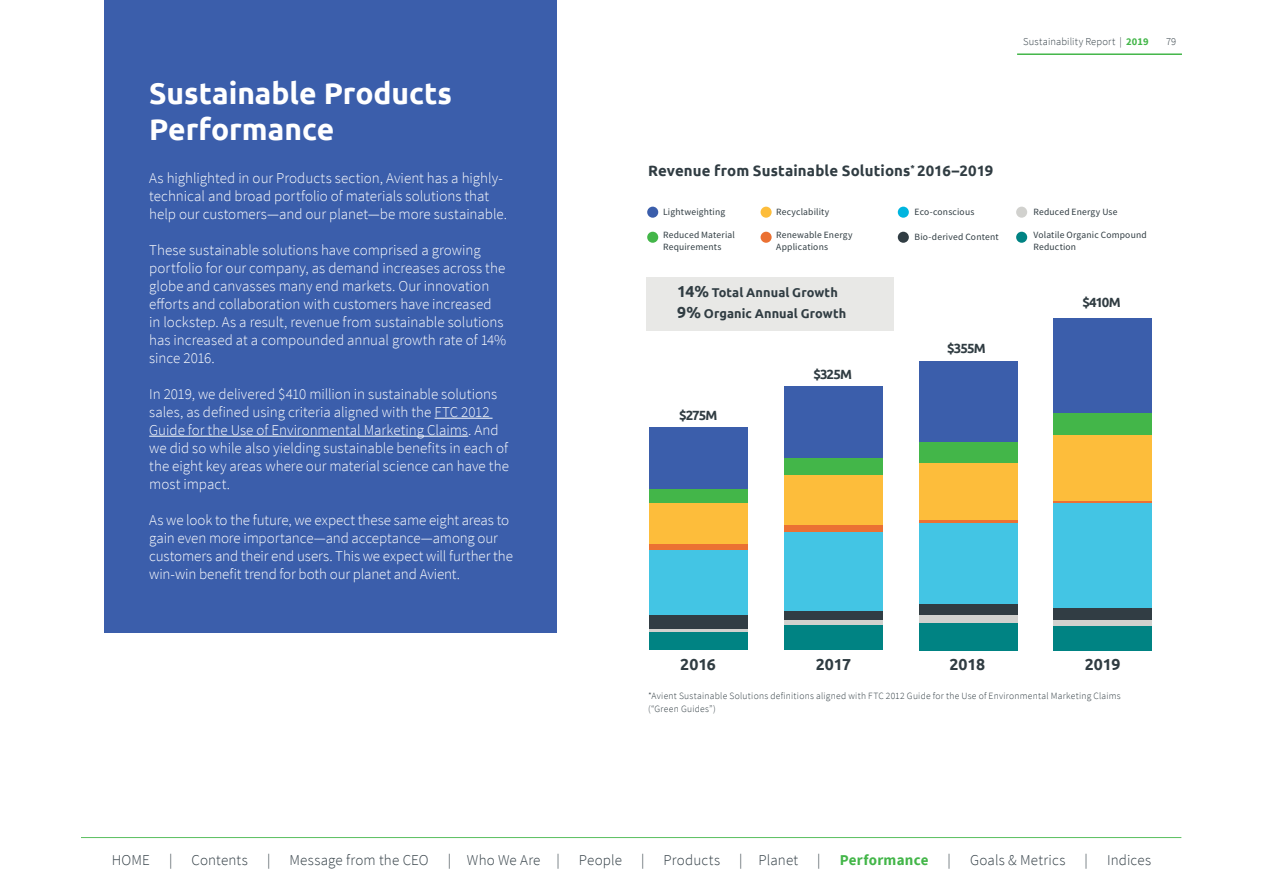
<style>
.page{position:relative;width:1263px;height:893px;background:#fff}
.page>*{position:absolute;margin:0;border:0;box-sizing:border-box;transform-origin:0 0}
.Heading{font:700 30px/36px "Ubuntu";color:#fff}
._2016_chart_info_yea{font:700 15.9px "Ubuntu";letter-spacing:-.01em;color:#303c42}
.main_copy{font:300 15px/18px "Source Sans Pro";color:#fff}
.t1{font:300 15px "Source Sans Pro";letter-spacing:.01em;color:#313d44}
.chart_heading{font:700 15px "Ubuntu";letter-spacing:.01em;color:#303c42}
.t2{font:700 15px "Source Sans Pro";letter-spacing:.015em;color:#43b649}
._2016_chart_info_yea-2{font:700 13.35px "Ubuntu";letter-spacing:-.075em;color:#303c42}
.chart_labels{font:700 12.75px "Ubuntu";letter-spacing:.005em;color:#303c42}
.t3{font:300 10.5px "Source Sans Pro";letter-spacing:.015em;color:#313d44}
.chart_info_2019_bold{font:9.6px "Source Sans Variable";letter-spacing:.04em;color:#303c42}
.chart_footer_2019{font:300 9.6px/12.8px "Source Sans Pro";letter-spacing:.025em;color:#303c42}
.s1{font-weight:700;color:#43b649}
.s2{font-size:15.9px}
</style>
<div class="page">
<div style="left:647px;top:207px;width:11px;height:11px;background:#3b5eab;border-radius:50%"></div>
<div style="left:647px;top:232px;width:11px;height:11px;background:#43b649;border-radius:50%"></div>
<div style="left:760px;top:207px;width:12px;height:11px;background:#fdbd3b;border-radius:50%"></div>
<div style="left:760px;top:232px;width:12px;height:11px;background:#eb7133;border-radius:50%"></div>
<div style="left:1016px;top:207px;width:11px;height:11px;background:#d1d1ce;border-radius:50%"></div>
<div style="left:1016px;top:232px;width:11px;height:11px;background:#008383;border-radius:50%"></div>
<div style="left:898px;top:207px;width:11px;height:11px;background:#00b5df;border-radius:50%"></div>
<div style="left:898px;top:232px;width:11px;height:11px;background:#313d44;border-radius:50%"></div>
<div style="left:1053px;top:620px;width:98px;height:6px;background:#d1d1ce"></div>
<div style="left:1053px;top:319px;width:98px;height:94px;background:#3b5eab"></div>
<div style="left:1053px;top:413px;width:98px;height:23px;background:#43b649"></div>
<div style="left:1053px;top:435px;width:98px;height:66px;background:#fdbd3b"></div>
<hr style="left:1053px;top:501px;width:98px;height:2px;background:#eb7133">
<div style="left:1053px;top:503px;width:98px;height:105px;background:#43c5e4"></div>
<div style="left:1053px;top:626px;width:98px;height:24px;background:#008383"></div>
<div style="left:1053px;top:608px;width:98px;height:12px;background:#313d44"></div>
<div style="left:649px;top:427px;width:99px;height:63px;background:#3b5eab"></div>
<div style="left:649px;top:490px;width:99px;height:13px;background:#43b649"></div>
<div style="left:649px;top:503px;width:99px;height:41px;background:#fdbd3b"></div>
<div style="left:649px;top:544px;width:99px;height:6px;background:#eb7133"></div>
<div style="left:649px;top:550px;width:99px;height:66px;background:#43c5e4"></div>
<svg style="left:649px;top:628px;width:99px;height:4px"></svg>
<div style="left:649px;top:632px;width:99px;height:18px;background:#008383"></div>
<div style="left:649px;top:615px;width:99px;height:13px;background:#313d44"></div>
<div style="left:784px;top:386px;width:98px;height:72px;background:#3b5eab"></div>
<div style="left:784px;top:458px;width:98px;height:17px;background:#43b649"></div>
<div style="left:784px;top:475px;width:98px;height:51px;background:#fdbd3b"></div>
<div style="left:784px;top:526px;width:98px;height:6px;background:#eb7133"></div>
<div style="left:784px;top:532px;width:98px;height:79px;background:#43c5e4"></div>
<div style="left:784px;top:619px;width:98px;height:7px;background:#d1d1ce"></div>
<div style="left:784px;top:625px;width:98px;height:25px;background:#008383"></div>
<div style="left:784px;top:611px;width:98px;height:8px;background:#313d44"></div>
<div style="left:919px;top:361px;width:98px;height:81px;background:#3b5eab"></div>
<div style="left:919px;top:442px;width:98px;height:21px;background:#43b649"></div>
<div style="left:919px;top:463px;width:98px;height:59px;background:#fdbd3b"></div>
<hr style="left:919px;top:520px;width:98px;height:3px;background:#eb7133">
<div style="left:919px;top:523px;width:98px;height:82px;background:#43c5e4"></div>
<div style="left:919px;top:614px;width:98px;height:9px;background:#d1d1ce"></div>
<div style="left:919px;top:623px;width:98px;height:27px;background:#008383"></div>
<div style="left:919px;top:604px;width:98px;height:10px;background:#303c42"></div>
<div style="left:647px;top:277px;width:247px;height:54px;background:#e8e8e6"></div>
<div style="left:104px;top:0;width:453px;height:632px;background:#3b5eab"></div>
<hr style="left:434px;top:418px;width:58px;height:1px;background:#fff">
<hr style="left:149px;top:436px;width:319px;height:1px;background:#fff">
<hr style="left:81px;top:837px;width:1100px;height:1px;background:#43b649">
<hr style="left:1017px;top:53px;width:165px;height:2px;background:#43b649">
<p class="Heading" style="left:149px;top:75px;width:304px">Sustainable Products<br>Performance</p>
<p class="main_copy" style="left:149px;top:169px;width:359px">As highlighted in our Products section, Avient has a highly&shy;technical and broad portfolio of materials solutions that help our customers—and our planet—be more sustainable.</p>
<p class="main_copy" style="left:149px;top:241px;width:359px">These sustainable solutions have comprised a growing portfolio for our company, as demand increases across the globe and canvasses many end markets. Our innovation efforts and collaboration with customers have increased in lockstep. As a result, revenue from sustainable solutions has increased at a compounded annual growth rate of 14% since 2016.</p>
<p class="main_copy" style="left:149px;top:385px;width:361px">In 2019, we delivered $410 million in sustainable solutions sales, as defined using criteria aligned with the FTC 2012<br>Guide for the Use of Environmental Marketing Claims. And we did so while also yielding sustainable benefits in each of the eight key areas where our material science can have the most impact.</p>
<p class="main_copy" style="left:149px;top:511px;width:365px">As we look to the future, we expect these same eight areas to gain even more importance—and acceptance—among our customers and their end users. This we expect will further the win-win benefit trend for both our planet and Avient.</p>
<p class="t3" style="left:1023px;top:36px;width:127px">Sustainability Report | <span class="s1">2019</span></p>
<p class="t3" style="left:1166px;top:36px;width:12px">79</p>
<p class="chart_heading" style="left:648px;top:162px;width:347px">Revenue from Sustainable Solutions<sup>*</sup> 2016–2019</p>
<p class="chart_info_2019_bold" style="left:663px;top:206px;width:63px">Lightweighting</p>
<p class="chart_info_2019_bold" style="left:663px;top:229px;width:73px">Reduced Material</p>
<p class="chart_info_2019_bold" style="left:663px;top:241px;width:60px">Requirements</p>
<p class="chart_info_2019_bold" style="left:776px;top:206px;width:54px">Recyclability</p>
<p class="chart_info_2019_bold" style="left:776px;top:229px;width:78px">Renewable Energy</p>
<p class="chart_info_2019_bold" style="left:776px;top:241px;width:53px">Applications</p>
<p class="chart_info_2019_bold" style="left:914px;top:206px;width:61px">Eco-conscious</p>
<p class="chart_info_2019_bold" style="left:914px;top:231px;width:85px">Bio-derived Content</p>
<p class="chart_labels" style="left:677px;top:285px;width:162px"><span class="s2">14%</span> Total Annual Growth</p>
<p class="chart_labels" style="left:677px;top:306px;width:171px"><span class="s2">9%</span> Organic Annual Growth</p>
<p class="_2016_chart_info_yea-2" style="left:679px;top:407px;width:40px">$275M</p>
<p class="_2016_chart_info_yea-2" style="left:813px;top:366px;width:40px">$325M</p>
<p class="_2016_chart_info_yea-2" style="left:947px;top:340px;width:40px">$355M</p>
<p class="chart_info_2019_bold" style="left:1033px;top:206px;width:85px">Reduced Energy Use</p>
<p class="chart_info_2019_bold" style="left:1033px;top:229px;width:115px">Volatile Organic Compound</p>
<p class="chart_info_2019_bold" style="left:1033px;top:241px;width:44px">Reduction</p>
<p class="_2016_chart_info_yea-2" style="left:1082px;top:294px;width:40px">$410M</p>
<p class="_2016_chart_info_yea" style="left:680px;top:654px;width:37px">2016</p>
<p class="_2016_chart_info_yea" style="left:816px;top:654px;width:37px">2017</p>
<p class="_2016_chart_info_yea" style="left:949px;top:654px;width:37px">2018</p>
<p class="_2016_chart_info_yea" style="left:1085px;top:654px;width:37px">2019</p>
<p class="chart_footer_2019" style="left:648px;top:689px;width:474px">*Avient Sustainable Solutions definitions aligned with FTC 2012 Guide for the Use of Environmental Marketing Claims (“Green Guides”)</p>
<p class="t1" style="left:112px;top:851px;width:40px">HOME</p>
<p class="t1" style="left:169px;top:851px;width:5px">|</p>
<p class="t1" style="left:191px;top:851px;width:58px">Contents</p>
<p class="t1" style="left:267px;top:851px;width:5px">|</p>
<p class="t1" style="left:289px;top:851px;width:141px">Message from the CEO</p>
<p class="t1" style="left:448px;top:851px;width:114px">| Who We Are |</p>
<p class="t1" style="left:579px;top:851px;width:45px">People</p>
<p class="t1" style="left:641px;top:851px;width:5px">|</p>
<p class="t1" style="left:664px;top:851px;width:58px">Products</p>
<p class="t1" style="left:739px;top:851px;width:60px">| Planet</p>
<p class="t1" style="left:817px;top:851px;width:5px">|</p>
<p class="t2" style="left:840px;top:850px;width:90px">Performance</p>
<p class="t1" style="left:947px;top:851px;width:5px">|</p>
<p class="t1" style="left:970px;top:851px;width:97px">Goals &amp; Metrics</p>
<p class="t1" style="left:1084px;top:851px;width:5px">|</p>
<p class="t1" style="left:1107px;top:851px;width:46px">Indices</p>
</div>
